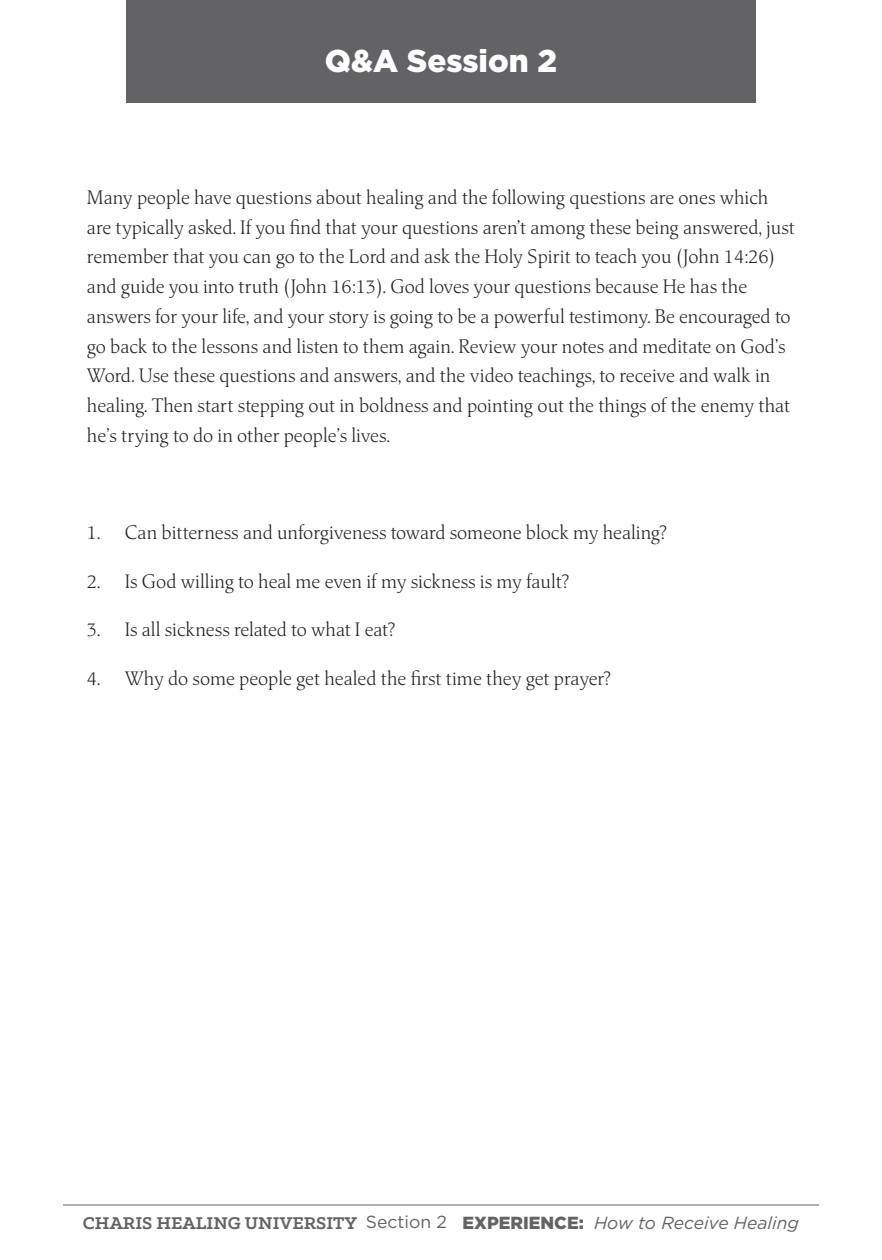
<style>
.page{position:relative;width:882px;height:1260px;background:#fff}
.page>*{position:absolute;margin:0;border:0;box-sizing:border-box;transform-origin:0 0}
.t1{font:900 31.5px "Gotham";color:#fff}
.body{font:300 19.25px/29.8px "Classica Pro";color:#231f20}
.body_I{font:300 19.25px "Classica Pro";color:#231f20}
.t2{font:700 19.25px "Klinic Slab";color:#636366}
.s1{font-family:"Gotham";font-weight:400;font-size:17.5px}
.s2{font-family:"Gotham";font-weight:900;font-size:17.5px}
.s3{font-family:"Gotham";font-weight:400;font-style:italic;font-size:17.5px}
</style>
<div class="page">
<hr style="left:63px;top:1205px;width:756px;height:1px;background:#636366">
<div style="left:126px;top:0;width:630px;height:102px;background:#636366"></div>
<p class="t1" style="left:325px;top:40px;width:234px">Q&amp;A Session 2</p>
<p class="body" style="left:87px;top:182px;width:710px">Many people have questions about healing and the following questions are ones which are typically asked. If you find that your questions aren’t among these being answered, just remember that you can go to the Lord and ask the Holy Spirit to teach you (John 14:26) and guide you into truth (John 16:13). God loves your questions because He has the answers for your life, and your story is going to be a powerful testimony. Be encouraged to go back to the lessons and listen to them again. Review your notes and meditate on God’s Word. Use these questions and answers, and the video teachings, to receive and walk in healing. Then start stepping out in boldness and pointing out the things of the enemy that he’s trying to do in other people’s lives.</p>
<p class="body_I" style="left:87px;top:520px;width:582px">1. Can bitterness and unforgiveness toward someone block my healing?</p>
<p class="body_I" style="left:87px;top:569px;width:484px">2. Is God willing to heal me even if my sickness is my fault?</p>
<p class="body_I" style="left:87px;top:617px;width:310px">3. Is all sickness related to what I eat?</p>
<p class="body_I" style="left:87px;top:666px;width:526px">4. Why do some people get healed the first time they get prayer?</p>
<p class="t2" style="left:83px;top:1210px;width:718px">CHARIS HEALING UNIVERSITY <span class="s1">Section 2</span> <span class="s2">EXPERIENCE:</span> <span class="s3">How to Receive Healing</span></p>
</div>
